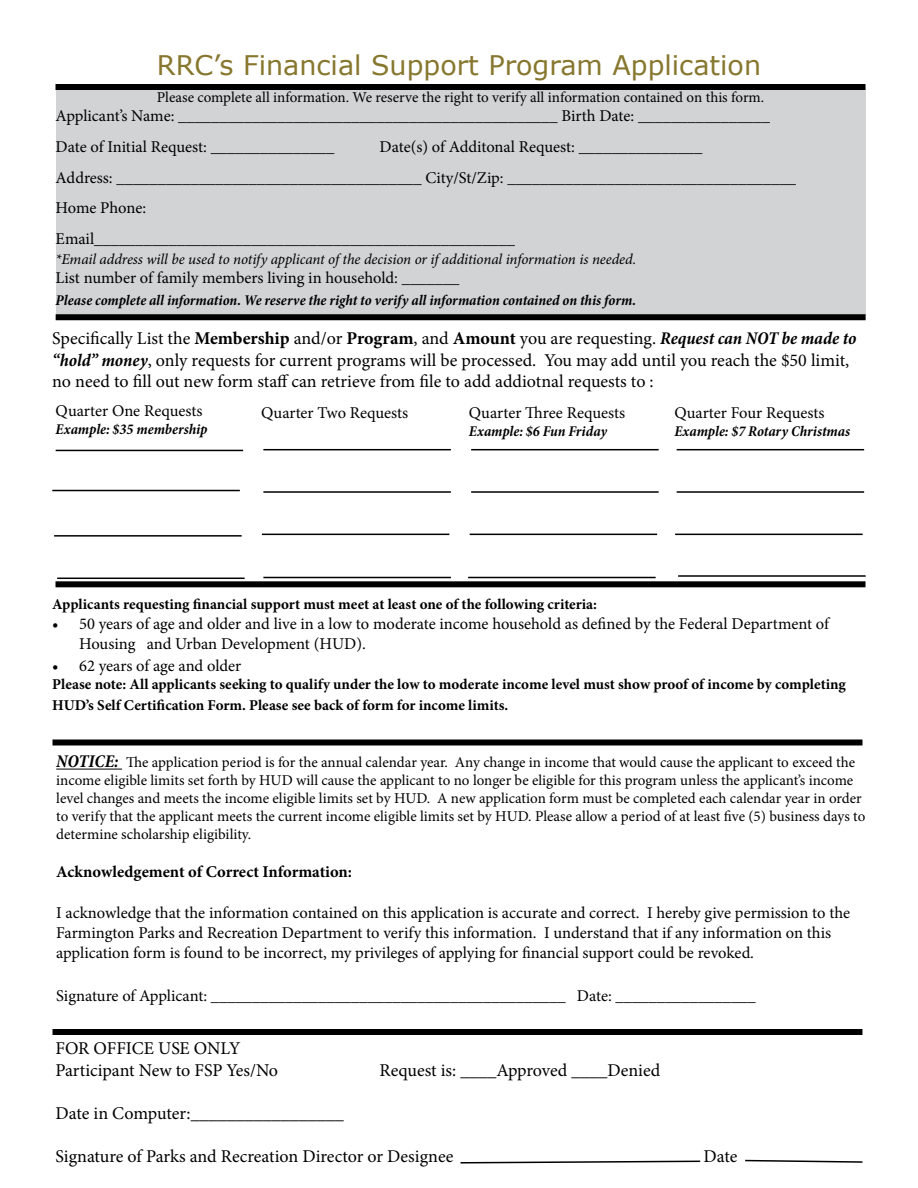
<style>
.page{position:relative;width:918px;height:1188px;background:#fff}
.page>*{position:absolute;margin:0;border:0;box-sizing:border-box;transform-origin:0 0}
.t1{font:27px "Verdana";color:#87772e}
.t2{font:18px/21.6px "Minion Pro";color:#000}
.t3{font:16.5px/30.6px "Minion Pro";letter-spacing:-.005em;color:#000}
.t4{font:700 16.5px "Minion Pro";color:#000}
.t5{font:15px/18px "Minion Pro";color:#000}
.t6{font:700 15px/21.6px "Minion Pro";color:#000}
.t7{font:italic 700 condensed 15px "Minion Pro";letter-spacing:-.005em;color:#000}
.t8{font:italic 15px "Minion Pro";letter-spacing:-.01em;color:#000}
.s1{font-weight:700}
.s2{font-weight:700;font-style:italic;font-stretch:condensed}
.s3{font-weight:700;font-style:italic;font-stretch:condensed;font-size:18px}
</style>
<div class="page">
<div style="left:56px;top:87px;width:810px;height:227px;background:#d1d3d4"></div>
<hr style="left:56px;top:769px;width:66px;height:1px;background:#000">
<div style="left:56px;top:314px;width:810px;height:6px;background:#000"></div>
<div style="left:56px;top:84px;width:810px;height:6px;background:#000"></div>
<div style="left:56px;top:581px;width:810px;height:6px;background:#000"></div>
<div style="left:52px;top:1029px;width:810px;height:6px;background:#000"></div>
<div style="left:52px;top:740px;width:810px;height:6px;background:#000"></div>
<svg style="left:460px;top:1160px;width:241px;height:4px"></svg>
<svg style="left:745px;top:1159px;width:118px;height:4px"></svg>
<hr style="left:56px;top:450px;width:187px;height:1px;background:#000">
<hr style="left:54px;top:535px;width:188px;height:2px;background:#000">
<hr style="left:263px;top:491px;width:188px;height:2px;background:#000">
<hr style="left:262px;top:534px;width:187px;height:1px;background:#000">
<hr style="left:471px;top:449px;width:188px;height:1px;background:#000">
<hr style="left:471px;top:491px;width:188px;height:2px;background:#000">
<hr style="left:470px;top:534px;width:187px;height:1px;background:#000">
<hr style="left:677px;top:449px;width:187px;height:1px;background:#000">
<hr style="left:677px;top:491px;width:187px;height:2px;background:#000">
<hr style="left:675px;top:534px;width:188px;height:1px;background:#000">
<hr style="left:57px;top:578px;width:188px;height:1px;background:#000">
<hr style="left:263px;top:577px;width:188px;height:1px;background:#000">
<hr style="left:468px;top:577px;width:188px;height:1px;background:#000">
<hr style="left:678px;top:575px;width:188px;height:2px;background:#000">
<hr style="left:263px;top:449px;width:188px;height:1px;background:#000">
<hr style="left:52px;top:490px;width:188px;height:1px;background:#000">
<h1 class="t1" style="left:157px;top:46px;width:606px">RRC’s Financial Support Program Application</h1>
<p class="t5" style="left:157px;top:88px;width:609px">Please complete all information. We reserve the right to verify all information contained on this form.</p>
<p class="t3" style="left:56px;top:101px;width:716px">Applicant’s Name: ______________________________________________ Birth Date: ________________<br>Date of Initial Request: _______________</p>
<p class="t3" style="left:56px;top:131px;width:742px;text-indent:324px">Date(s) of Additonal Request: _______________<br>Address: _____________________________________ City/St/Zip: ___________________________________ Home Phone:<br>Email___________________________________________________</p>
<p class="t8" style="left:56px;top:249px;width:582px">*Email address will be used to notify applicant of the decision or if additional information is needed.</p>
<p class="t3" style="left:56px;top:263px;width:405px">List number of family members living in household: _______</p>
<p class="t7" style="left:56px;top:290px;width:582px">Please complete all information. We reserve the right to verify all information contained on this form.</p>
<p class="t2" style="left:52px;top:328px;width:806px">Specifically List the <span class="s1">Membership</span> and/or <span class="s1">Program</span>, and <span class="s1">Amount</span> you are requesting. <span class="s2">Request can NOT be made to “hold” money</span>, only requests for current programs will be processed. You may add until you reach the $50 limit, no need to fill out new form staff can retrieve from file to add addiotnal requests to :</p>
<p class="t3" style="left:56px;top:395px;width:148px">Quarter One Requests</p>
<p class="t7" style="left:56px;top:418px;width:153px">Example: $35 membership</p>
<p class="t3" style="left:261px;top:397px;width:149px">Quarter Two Requests</p>
<p class="t3" style="left:469px;top:397px;width:158px">Quarter Three Requests</p>
<p class="t7" style="left:469px;top:421px;width:140px">Example: $6 Fun Friday</p>
<p class="t3" style="left:674px;top:397px;width:152px">Quarter Four Requests</p>
<p class="t7" style="left:674px;top:421px;width:177px">Example: $7 Rotary Christmas</p>
<p class="t6" style="left:52px;top:594px;width:546px">Applicants requesting financial support must meet at least one of the following criteria:</p>
<p class="t3" style="left:79px;top:614px;width:751px;line-height:19.8px;text-indent:-27px">• 50 years of age and older and live in a low to moderate income household as defined by the Federal Department of<br>Housing and Urban Development (HUD).</p>
<p class="t3" style="left:52px;top:650px;width:191px">• 62 years of age and older</p>
<p class="t6" style="left:52px;top:673px;width:795px">Please note: All applicants seeking to qualify under the low to moderate income level must show proof of income by completing<br>HUD’s Self Certification Form. Please see back of form for income limits.</p>
<p class="t5" style="left:56px;top:754px;width:811px"><span class="s3">NOTICE:</span> The application period is for the annual calendar year. Any change in income that would cause the applicant to exceed the income eligible limits set forth by HUD will cause the applicant to no longer be eligible for this program unless the applicant’s income level changes and meets the income eligible limits set by HUD. A new application form must be completed each calendar year in order to verify that the applicant meets the current income eligible limits set by HUD. Please allow a period of at least five (5) business days to determine scholarship eligibility.</p>
<p class="t4" style="left:56px;top:860px;width:297px">Acknowledgement of Correct Information:</p>
<p class="t3" style="left:56px;top:903px;width:796px;line-height:19.8px">I acknowledge that the information contained on this application is accurate and correct. I hereby give permission to the<br>Farmington Parks and Recreation Department to verify this information. I understand that if any information on this application form is found to be incorrect, my privileges of applying for financial support could be revoked.</p>
<p class="t3" style="left:56px;top:981px;width:701px">Signature of Applicant: ___________________________________________ Date: _________________</p>
<p class="t2" style="left:56px;top:1038px;width:224px">FOR OFFICE USE ONLY<br>Participant New to FSP Yes/No</p>
<p class="t2" style="left:380px;top:1060px;width:282px">Request is: ____Approved ____Denied</p>
<p class="t2" style="left:56px;top:1103px;width:290px">Date in Computer:_________________</p>
<p class="t2" style="left:56px;top:1146px;width:399px">Signature of Parks and Recreation Director or Designee</p>
<p class="t2" style="left:704px;top:1146px;width:35px">Date</p>
</div>
